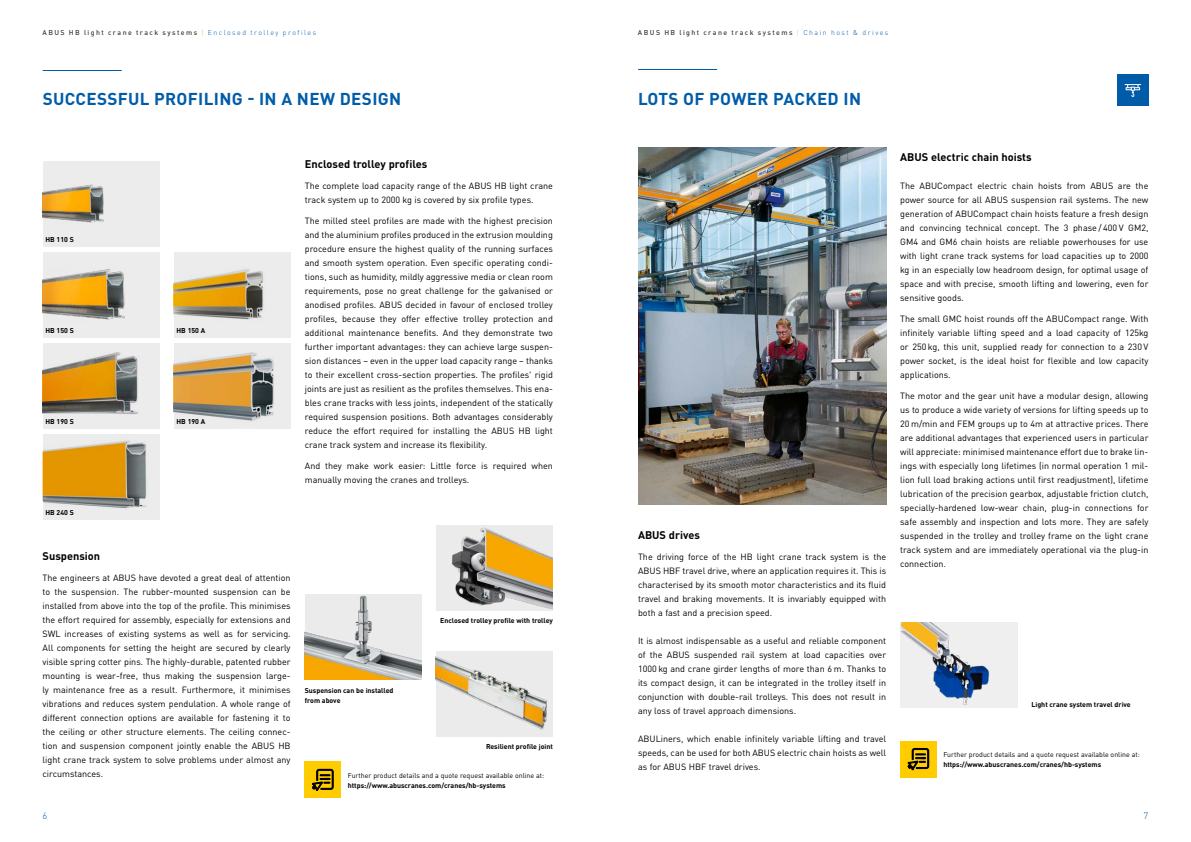
<style>
.page{position:relative;width:1191px;height:842px;background:#fff}
.page>*{position:absolute;margin:0;border:0;box-sizing:border-box;transform-origin:0 0}
.t1{font:700 17px "DIN Pro";letter-spacing:.02em;color:#005ca9}
.t2{font:700 11px "DIN Pro";color:#000}
.t3{font:300 9.5px "DIN Pro";color:#005ca9}
.t4{font:9px/14px "DIN Pro";color:#000;text-align:justify}
.t5{font:700 7px/10px "DIN Pro";color:#000}
.t6{font:7px "DIN Pro";color:#000}
.t7{font:500 7px "DIN Pro";letter-spacing:.2em;color:#3b3b3a}
.s1{font-weight:300;color:#f9b000}
.s2{font-weight:300;color:#005ca9}
</style>
<div class="page">
<img style="left:638px;top:147px;width:248px;height:357px">
<div style="left:43px;top:161px;width:116px;height:85px;background:#ececed"></div>
<img style="left:43px;top:184px;width:61px;height:39px">
<div style="left:43px;top:343px;width:116px;height:85px;background:#ececed"></div>
<img style="left:43px;top:352px;width:95px;height:62px">
<div style="left:43px;top:252px;width:116px;height:85px;background:#ececed"></div>
<img style="left:43px;top:269px;width:82px;height:51px">
<div style="left:174px;top:252px;width:117px;height:85px;background:#ececed"></div>
<img style="left:174px;top:269px;width:90px;height:51px">
<div style="left:174px;top:343px;width:117px;height:85px;background:#ececed"></div>
<img style="left:174px;top:352px;width:100px;height:69px">
<div style="left:43px;top:434px;width:116px;height:85px;background:#ececed"></div>
<img style="left:436px;top:525px;width:117px;height:85px">
<img style="left:305px;top:595px;width:117px;height:85px">
<img style="left:436px;top:652px;width:117px;height:85px">
<img style="left:900px;top:622px;width:117px;height:85px">
<hr style="left:638px;top:69px;width:79px;height:1px;background:#005ca9">
<hr style="left:43px;top:70px;width:78px;height:1px;background:#005ca9">
<div style="left:1117px;top:74px;width:31px;height:31px;background:#005ca9"></div>
<svg style="left:1124px;top:84px;width:17px;height:13px"></svg>
<div style="left:900px;top:741px;width:36px;height:36px;background:#fc0"></div>
<svg style="left:907px;top:748px;width:21px;height:22px"></svg>
<div style="left:305px;top:762px;width:36px;height:36px;background:#fc0"></div>
<svg style="left:312px;top:769px;width:21px;height:22px"></svg>
<img style="left:43px;top:440px;width:103px;height:68px">
<p class="t7" style="left:43px;top:27px;width:275px">ABUS HB light crane track systems <span class="s1">|</span> <span class="s2">Enclosed trolley profiles</span></p>
<p class="t7" style="left:638px;top:27px;width:252px">ABUS HB light crane track systems <span class="s1">|</span> <span class="s2">Chain host &amp; drives</span></p>
<h1 class="t1" style="left:43px;top:85px;width:360px">SUCCESSFUL PROFILING - IN A NEW DESIGN</h1>
<h1 class="t1" style="left:638px;top:85px;width:225px">LOTS OF POWER PACKED IN</h1>
<p class="t5" style="left:45px;top:234px;width:30px">HB 110 S</p>
<p class="t5" style="left:45px;top:325px;width:30px">HB 150 S</p>
<p class="t5" style="left:45px;top:416px;width:30px">HB 190 S</p>
<p class="t5" style="left:45px;top:507px;width:30px">HB 240 S</p>
<p class="t5" style="left:176px;top:325px;width:30px">HB 150 A</p>
<p class="t5" style="left:176px;top:416px;width:30px">HB 190 A</p>
<p class="t2" style="left:305px;top:155px;width:124px">Enclosed trolley profiles</p>
<p class="t4" style="left:305px;top:178px;width:250px">The complete load capacity range of the ABUS HB light crane track system up to 2000 kg is covered by six profile types.</p>
<p class="t4" style="left:305px;top:213px;width:250px">The milled steel profiles are made with the highest precision and the aluminium profiles produced in the extrusion moulding procedure ensure the highest quality of the running surfaces and smooth system operation. Even specific operating condi&shy;tions, such as humidity, mildly aggressive media or clean room requirements, pose no great challenge for the galvanised or anodised profiles. ABUS decided in favour of enclosed trolley profiles, because they offer effective trolley protection and additional maintenance benefits. And they demonstrate two further important advantages: they can achieve large suspen&shy;sion distances – even in the upper load capacity range – thanks to their excellent cross-section properties. The profiles' rigid joints are just as resilient as the profiles themselves. This ena&shy;bles crane tracks with less joints, independent of the statically required suspension positions. Both advantages considerably reduce the effort required for installing the ABUS HB light crane track system and increase its flexibility.</p>
<p class="t4" style="left:305px;top:458px;width:250px">And they make work easier: Little force is required when manually moving the cranes and trolleys.</p>
<p class="t2" style="left:43px;top:547px;width:59px">Suspension</p>
<p class="t4" style="left:43px;top:570px;width:250px">The engineers at ABUS have devoted a great deal of attention to the suspension. The rubber-mounted suspension can be installed from above into the top of the profile. This minimises the effort required for assembly, especially for extensions and SWL increases of existing systems as well as for servicing.<br>All components for setting the height are secured by clearly visible spring cotter pins. The highly-durable, patented rubber mounting is wear-free, thus making the suspension large&shy;ly maintenance free as a result. Furthermore, it minimises vibrations and reduces system pendulation. A whole range of different connection options are available for fastening it to the ceiling or other structure elements. The ceiling connec&shy;tion and suspension component jointly enable the ABUS HB light crane track system to solve problems under almost any circumstances.</p>
<p class="t5" style="left:305px;top:685px;width:90px">Suspension can be installed from above</p>
<p class="t5" style="left:440px;top:615px;width:114px">Enclosed trolley profile with trolley</p>
<p class="t5" style="left:486px;top:741px;width:68px">Resilient profile joint</p>
<p class="t6" style="left:348px;top:770px;width:198px">Further product details and a quote request available online at:</p>
<p class="t5" style="left:348px;top:779px;width:159px">https://www.abuscranes.com/cranes/hb-systems</p>
<p class="t2" style="left:638px;top:526px;width:63px">ABUS drives</p>
<p class="t4" style="left:638px;top:549px;width:250px">The driving force of the HB light crane track system is the ABUS HBF travel drive, where an application requires it. This is characterised by its smooth motor characteristics and its fluid travel and braking movements. It is invariably equipped with both a fast and a precision speed.</p>
<p class="t4" style="left:638px;top:633px;width:250px">It is almost indispensable as a useful and reliable component of the ABUS suspended rail system at load capacities over 1000 kg and crane girder lengths of more than 6 m. Thanks to its compact design, it can be integrated in the trolley itself in conjunction with double-rail trolleys. This does not result in any loss of travel approach dimensions.</p>
<p class="t4" style="left:638px;top:731px;width:250px">ABULiners, which enable infinitely variable lifting and travel speeds, can be used for both ABUS electric chain hoists as well as for ABUS HBF travel drives.</p>
<p class="t2" style="left:900px;top:148px;width:133px">ABUS electric chain hoists</p>
<p class="t4" style="left:900px;top:178px;width:250px">The ABUCompact electric chain hoists from ABUS are the power source for all ABUS suspension rail systems. The new generation of ABUCompact chain hoists feature a fresh design and convincing technical concept. The 3 phase / 400 V GM2, GM4 and GM6 chain hoists are reliable powerhouses for use with light crane track systems for load capacities up to 2000 kg in an especially low headroom design, for optimal usage of space and with precise, smooth lifting and lowering, even for sensitive goods.</p>
<p class="t4" style="left:900px;top:311px;width:250px">The small GMC hoist rounds off the ABUCompact range. With infinitely variable lifting speed and a load capacity of 125kg or 250 kg, this unit, supplied ready for connection to a 230 V power socket, is the ideal hoist for flexible and low capacity applications.</p>
<p class="t4" style="left:900px;top:388px;width:250px">The motor and the gear unit have a modular design, allowing us to produce a wide variety of versions for lifting speeds up to 20 m/min and FEM groups up to 4m at attractive prices. There are additional advantages that experienced users in particular will appreciate: minimised maintenance effort due to brake lin&shy;ings with especially long lifetimes (in normal operation 1 mil&shy;lion full load braking actions until first readjustment), lifetime lubrication of the precision gearbox, adjustable friction clutch, specially-hardened low-wear chain, plug-in connections for safe assembly and inspection and lots more. They are safely suspended in the trolley and trolley frame on the light crane track system and are immediately operational via the plug-in connection.</p>
<p class="t5" style="left:1031px;top:699px;width:101px">Light crane system travel drive</p>
<p class="t6" style="left:943px;top:749px;width:198px">Further product details and a quote request available online at:</p>
<p class="t5" style="left:943px;top:759px;width:159px">https://www.abuscranes.com/cranes/hb-systems</p>
<p class="t3" style="left:43px;top:808px;width:6px">6</p>
<p class="t3" style="left:1143px;top:808px;width:6px">7</p>
</div>
